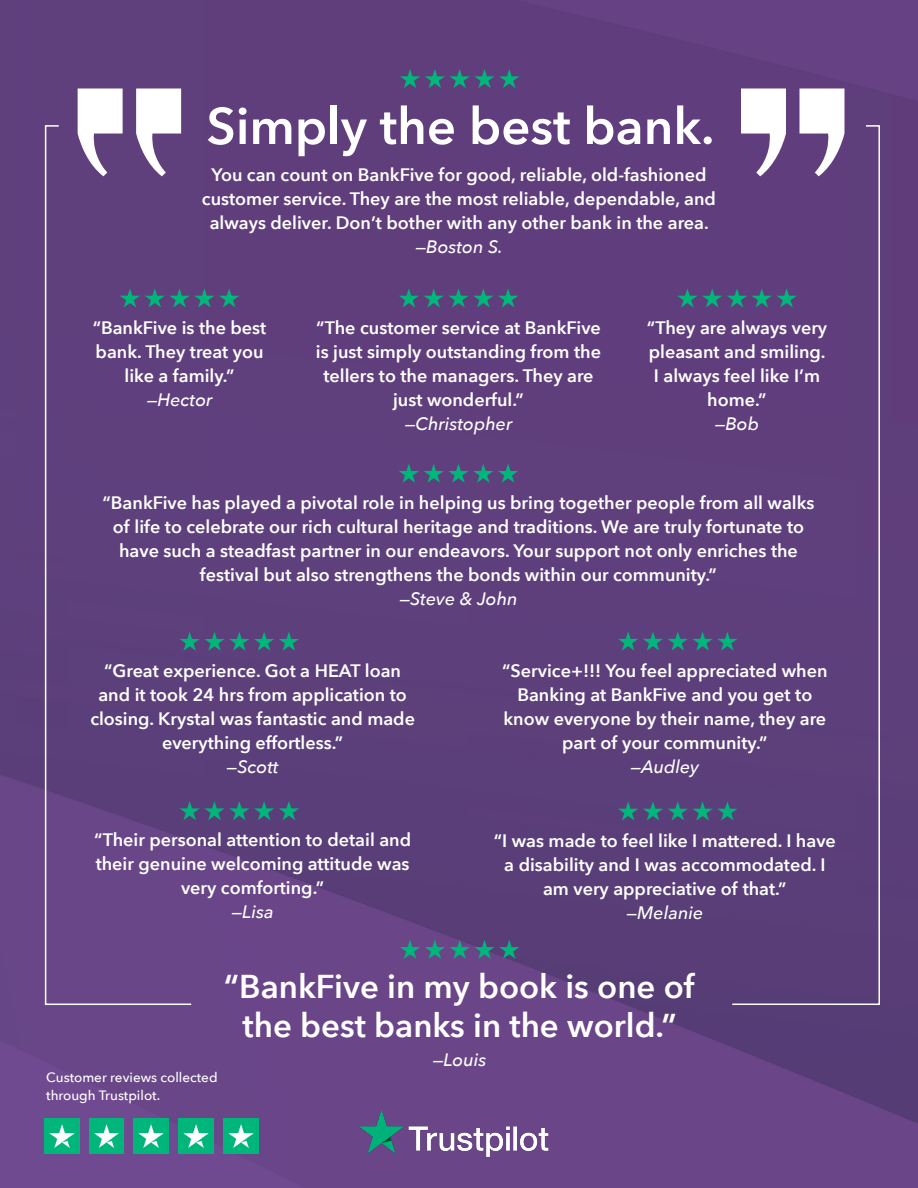
<style>
.page{position:relative;width:918px;height:1188px;background:#fff}
.page>*{position:absolute;margin:0;border:0;box-sizing:border-box;transform-origin:0 0}
.t1{font:600 51px "Avenir Next";color:#fff}
.t2{font:600 33px/39px "Avenir Next";color:#fff;text-align:center}
.t3{font:600 18px/24px "Avenir Next";color:#fff;text-align:center}
.t4{font:italic 500 18px "Avenir Next";color:#fff}
.t5{font:500 13.5px/18px "Avenir Next";color:#fff}
</style>
<div class="page">
<img style="left:0;top:0;width:918px;height:1188px">
<img style="left:357px;top:1107px;width:195px;height:55px">
<img style="left:44px;top:1118px;width:35px;height:35px">
<img style="left:134px;top:1118px;width:35px;height:35px">
<img style="left:89px;top:1118px;width:35px;height:35px">
<img style="left:179px;top:1118px;width:35px;height:35px">
<img style="left:223px;top:1118px;width:35px;height:35px">
<svg style="left:193px;top:288px;width:46px;height:20px"></svg>
<svg style="left:193px;top:801px;width:106px;height:19px;background:#425d79"></svg>
<svg style="left:193px;top:632px;width:106px;height:19px;background:#445e7b"></svg>
<svg style="left:618px;top:632px;width:113px;height:19px;background:#43607b"></svg>
<svg style="left:618px;top:801px;width:113px;height:19px;background:#406079"></svg>
<svg style="left:399px;top:288px;width:119px;height:20px;background:#465d7b"></svg>
<svg style="left:399px;top:464px;width:119px;height:19px;background:#44607c"></svg>
<svg style="left:677px;top:288px;width:54px;height:20px"></svg>
<svg style="left:400px;top:69px;width:119px;height:19px;background:#455f7b"></svg>
<svg style="left:400px;top:940px;width:119px;height:19px;background:#486380"></svg>
<svg style="left:136px;top:89px;width:45px;height:35px"></svg>
<svg style="left:78px;top:89px;width:45px;height:35px"></svg>
<svg style="left:741px;top:89px;width:45px;height:35px"></svg>
<svg style="left:800px;top:89px;width:44px;height:35px"></svg>
<div style="left:731px;top:124px;width:150px;height:882px;background:#5f3e7c"></div>
<svg style="left:44px;top:124px;width:149px;height:882px;background:#634682"></svg>
<h1 class="t1" style="left:207px;top:82px;width:509px">Simply the best bank.</h1>
<p class="t3" style="left:202px;top:163px;width:516px">You can count on BankFive for good, reliable, old-fashioned customer service. They are the most reliable, dependable, and always deliver. Don’t bother with any other bank in the area.</p>
<p class="t4" style="left:415px;top:232px;width:89px">—Boston S.</p>
<p class="t3" style="left:93px;top:315px;width:175px">“BankFive is the best bank. They treat you like a family.”</p>
<p class="t4" style="left:147px;top:384px;width:67px">—Hector</p>
<p class="t3" style="left:316px;top:315px;width:287px">“The customer service at BankFive is just simply outstanding from the tellers to the managers. They are just wonderful.”</p>
<p class="t4" style="left:405px;top:408px;width:109px">—Christopher</p>
<p class="t3" style="left:647px;top:315px;width:182px">“They are always very pleasant and smiling.<br>I always feel like I’m home.”</p>
<p class="t4" style="left:715px;top:408px;width:46px">—Bob</p>
<p class="t3" style="left:103px;top:490px;width:713px">“BankFive has played a pivotal role in helping us bring together people from all walks of life to celebrate our rich cultural heritage and traditions. We are truly fortunate to have such a steadfast partner in our endeavors. Your support not only enriches the festival but also strengthens the bonds within our community.”</p>
<p class="t4" style="left:399px;top:583px;width:120px">—Steve &amp; John</p>
<p class="t3" style="left:90px;top:658px;width:326px">“Great experience. Got a HEAT loan and it took 24 hrs from application to closing. Krystal was fantastic and made everything effortless.”</p>
<p class="t4" style="left:227px;top:751px;width:54px">—Scott</p>
<p class="t3" style="left:94px;top:828px;width:318px">“Their personal attention to detail and their genuine welcoming attitude was very comforting.”</p>
<p class="t4" style="left:231px;top:897px;width:44px">—Lisa</p>
<p class="t3" style="left:502px;top:658px;width:327px">“Service+!!! You feel appreciated when Banking at BankFive and you get to know everyone by their name, they are part of your community.”</p>
<p class="t4" style="left:631px;top:751px;width:70px">—Audley</p>
<p class="t3" style="left:494px;top:828px;width:344px">“I was made to feel like I mattered. I have a disability and I was accommodated. I am very appreciative of that.”</p>
<p class="t4" style="left:626px;top:897px;width:78px">—Melanie</p>
<h2 class="t2" style="left:224px;top:966px;width:472px">“BankFive in my book is one of the best banks in the world.”</h2>
<p class="t5" style="left:46px;top:1068px;width:173px">Customer reviews collected through Trustpilot.</p>
<p class="t4" style="left:433px;top:1044px;width:55px">—Louis</p>
</div>
